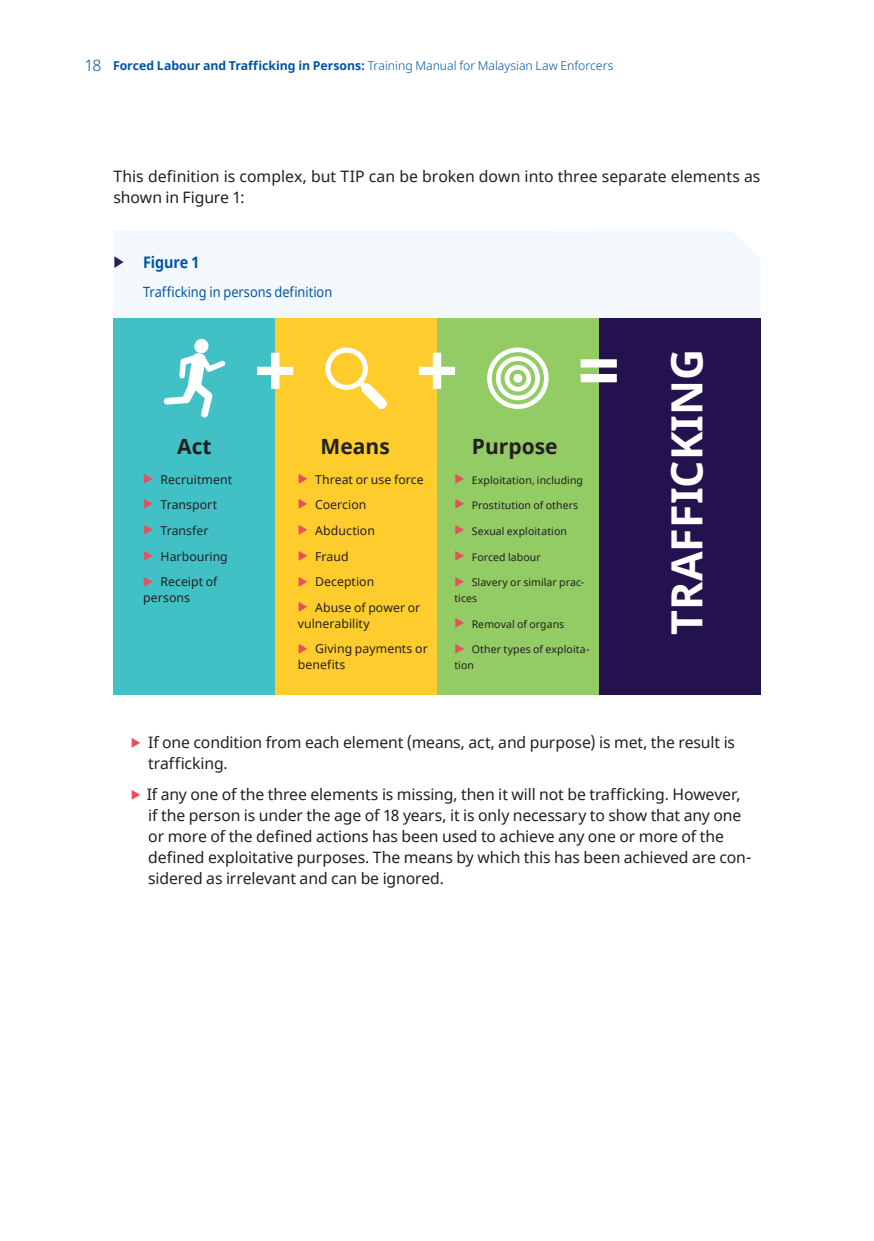
<style>
.page{position:relative;width:874px;height:1241px;background:#fff}
.page>*{position:absolute;margin:0;border:0;box-sizing:border-box;transform-origin:0 0}
.t1{font:700 42.88px "Noto Sans";color:#fff}
.t2{font:700 21px "Noto Sans";color:#231f20}
.t3{font:700 15.92px "Noto Sans";letter-spacing:-.015em;color:#0154a6;scale:.9 1}
.Book_160x240_-_Body{font:15.75px/21px "Noto Sans";letter-spacing:-.005em;color:#231f20}
.Book_-_Table_introdu{font:14.17px "Noto Sans";color:#0154a6;scale:.9 1}
.t4{font:12.25px/15.8px "Noto Sans";letter-spacing:.005em;color:#231f20}
.t5{font:300 12.25px "Noto Sans";color:#0154a6}
.Book_-_Bullet_point{font:10.5px/15.8px "Noto Sans";letter-spacing:.01em;color:#231f20}
.s1{font-size:15.75px}
.s2{font-weight:700}
</style>
<div class="page">
<div style="left:114px;top:231px;width:646px;height:87px;background:#f3f8fc"></div>
<div style="left:113px;top:318px;width:162px;height:376px;background:#41c1c6"></div>
<div style="left:437px;top:318px;width:161px;height:376px;background:#93cb64"></div>
<div style="left:275px;top:318px;width:162px;height:376px;background:#fecd2d"></div>
<div style="left:598px;top:318px;width:162px;height:376px;background:#24124f"></div>
<svg style="left:163px;top:353px;width:62px;height:65px"></svg>
<div style="left:194px;top:339px;width:14px;height:14px;background:#fff;border-radius:50%"></div>
<svg style="left:325px;top:347px;width:62px;height:62px"></svg>
<svg style="left:487px;top:347px;width:61px;height:62px"></svg>
<div style="left:513px;top:374px;width:9px;height:8px;background:#fff;border-radius:50%"></div>
<svg style="left:257px;top:352px;width:36px;height:37px"></svg>
<svg style="left:418px;top:352px;width:37px;height:37px"></svg>
<svg style="left:580px;top:359px;width:36px;height:23px"></svg>
<svg style="left:114px;top:256px;width:10px;height:11px"></svg>
<p class="t5" style="left:84px;top:57px;width:530px"><span class="s1">18</span> <span class="s2">Forced Labour and Trafficking in Persons:</span> Training Manual for Malaysian Law Enforcers</p>
<p class="Book_160x240_-_Body" style="left:113px;top:166px;width:648px">This definition is complex, but TIP can be broken down into three separate elements as shown in Figure 1:</p>
<p class="t3" style="left:143px;top:250px;width:64px">Figure 1</p>
<p class="Book_-_Table_introdu" style="left:143px;top:282px;width:211px">Trafficking in persons definition</p>
<p class="t2" style="left:177px;top:431px;width:36px">Act</p>
<p class="t4" style="left:160px;top:471px;width:73px">Recruitment</p>
<p class="t4" style="left:160px;top:497px;width:58px">Transport</p>
<p class="t4" style="left:160px;top:523px;width:49px">Transfer</p>
<p class="t4" style="left:160px;top:548px;width:69px">Harbouring</p>
<p class="t4" style="left:143px;top:574px;width:76px;text-indent:17px">Receipt of persons</p>
<p class="t2" style="left:320px;top:431px;width:71px">Means</p>
<p class="t4" style="left:315px;top:471px;width:110px">Threat or use force</p>
<p class="t4" style="left:315px;top:497px;width:53px">Coercion</p>
<p class="t4" style="left:315px;top:523px;width:61px">Abduction</p>
<p class="t4" style="left:315px;top:548px;width:35px">Fraud</p>
<p class="t4" style="left:315px;top:574px;width:60px">Deception</p>
<p class="t4" style="left:298px;top:600px;width:124px;text-indent:17px">Abuse of power or vulnerability</p>
<p class="t4" style="left:298px;top:641px;width:131px;text-indent:17px">Giving payments or benefits</p>
<p class="t2" style="left:471px;top:431px;width:87px">Purpose</p>
<p class="Book_-_Bullet_point" style="left:471px;top:472px;width:113px">Exploitation, including</p>
<p class="Book_-_Bullet_point" style="left:471px;top:498px;width:108px">Prostitution of others</p>
<p class="Book_-_Bullet_point" style="left:471px;top:523px;width:97px">Sexual exploitation</p>
<p class="Book_-_Bullet_point" style="left:471px;top:549px;width:70px">Forced labour</p>
<p class="Book_-_Bullet_point" style="left:454px;top:575px;width:131px;text-indent:17px">Slavery or similar prac&shy;tices</p>
<p class="Book_-_Bullet_point" style="left:471px;top:616px;width:94px">Removal of organs</p>
<p class="Book_-_Bullet_point" style="left:454px;top:642px;width:137px;text-indent:17px">Other types of exploita&shy;tion</p>
<p class="t1" style="left:656px;top:634px;width:287px;rotate:-90deg">TRAFFICKING</p>
<p class="Book_160x240_-_Body" style="left:148px;top:732px;width:588px">If one condition from each element (means, act, and purpose) is met, the result is trafficking.</p>
<p class="Book_160x240_-_Body" style="left:147px;top:784px;width:605px">If any one of the three elements is missing, then it will not be trafficking. However, if the person is under the age of 18 years, it is only necessary to show that any one or more of the defined actions has been used to achieve any one or more of the defined exploitative purposes. The means by which this has been achieved are con&shy;sidered as irrelevant and can be ignored.</p>
</div>
